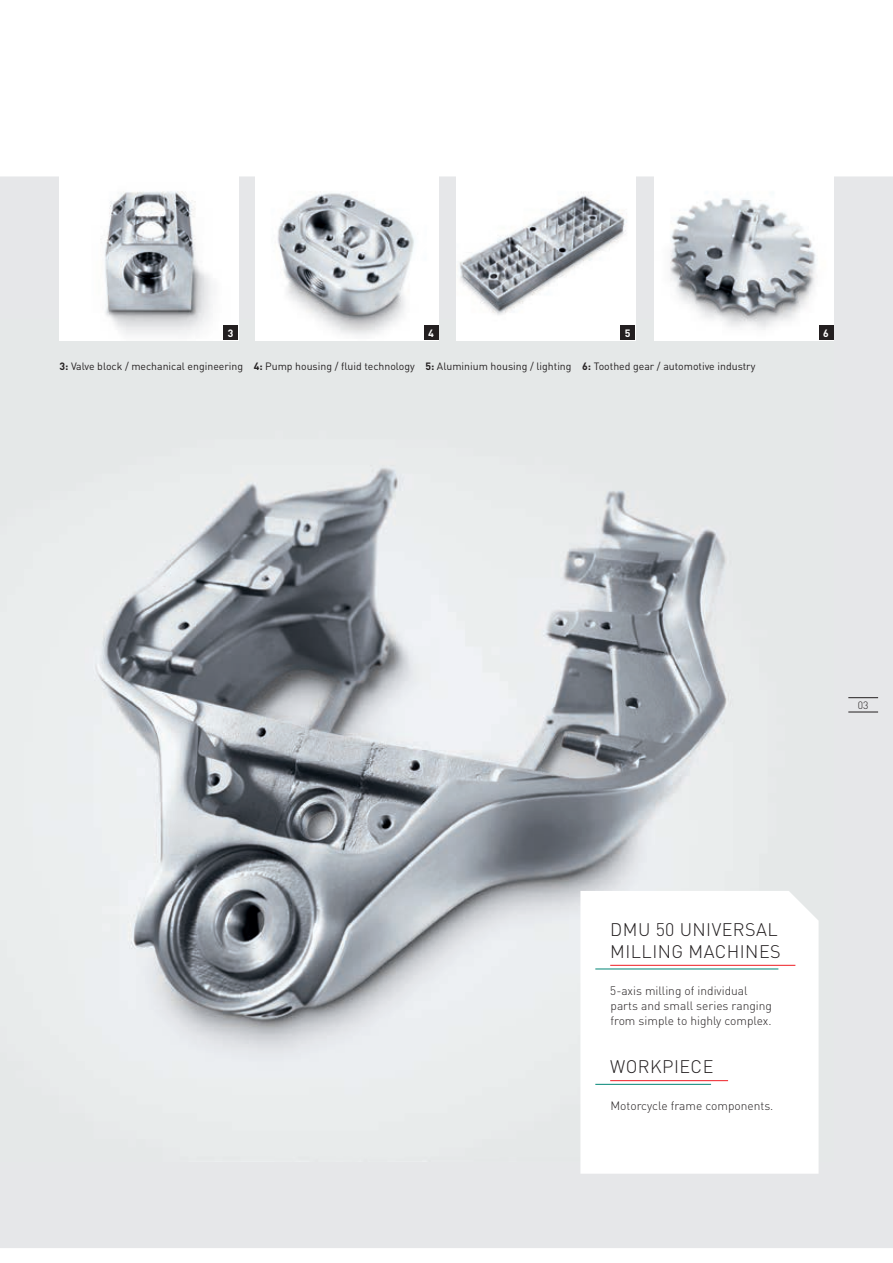
<style>
.page{position:relative;width:893px;height:1263px;background:#fff}
.page>*{position:absolute;margin:0;border:0;box-sizing:border-box;transform-origin:0 0}
.t1{font:300 18px/22.4px "DIN Pro";letter-spacing:.025em;color:#231f20}
.t2{font:300 12px/14.9px "DIN Pro";color:#231f20}
.t3{font:10.5px "DIN Pro";color:#231f20}
.t4{font:700 10.5px "DIN Pro";color:#fff}
.t5{font:300 10.5px "DIN Pro";color:#231f20}
.s1{font-weight:700}
</style>
<div class="page">
<div style="left:0;top:176px;width:893px;height:1072px;background:#e6e7e9"></div>
<img style="left:0;top:320px;width:833px;height:841px">
<img style="left:60px;top:176px;width:178px;height:164px">
<div style="left:223px;top:325px;width:15px;height:15px;background:#231f20"></div>
<img style="left:256px;top:176px;width:183px;height:164px">
<div style="left:424px;top:325px;width:15px;height:15px;background:#231f20"></div>
<img style="left:456px;top:176px;width:179px;height:164px">
<div style="left:620px;top:325px;width:15px;height:15px;background:#231f20"></div>
<img style="left:655px;top:176px;width:178px;height:164px">
<div style="left:819px;top:325px;width:14px;height:15px;background:#231f20"></div>
<svg style="left:580px;top:891px;width:239px;height:283px"></svg>
<hr style="left:595px;top:968px;width:183px;height:1px;background:#008575">
<hr style="left:610px;top:965px;width:185px;height:1px;background:#ee1d23">
<hr style="left:595px;top:1084px;width:116px;height:1px;background:#008575">
<hr style="left:610px;top:1080px;width:118px;height:1px;background:#ee1d23">
<hr style="left:848px;top:697px;width:30px;height:1px;background:#231f20">
<hr style="left:848px;top:712px;width:30px;height:1px;background:#231f20">
<p class="t4" style="left:228px;top:324px;width:7px">3</p>
<p class="t4" style="left:428px;top:324px;width:7px">4</p>
<p class="t4" style="left:625px;top:324px;width:7px">5</p>
<p class="t4" style="left:823px;top:324px;width:7px">6</p>
<p class="t3" style="left:60px;top:358px;width:697px"><span class="s1">3:</span> Valve block / mechanical engineering <span class="s1">4:</span> Pump housing / fluid technology <span class="s1">5:</span> Aluminium housing / lighting <span class="s1">6:</span> Toothed gear / automotive industry</p>
<p class="t5" style="left:858px;top:697px;width:12px">03</p>
<h1 class="t1" style="left:610px;top:917px;width:172px">DMU 50 UNIVERSAL<br>MILLING MACHINES</h1>
<p class="t2" style="left:610px;top:982px;width:163px">5-axis milling of individual parts and small series ranging from simple to highly complex.</p>
<h1 class="t1" style="left:610px;top:1054px;width:105px">WORKPIECE</h1>
<p class="t2" style="left:610px;top:1098px;width:165px">Motorcycle frame components.</p>
</div>
